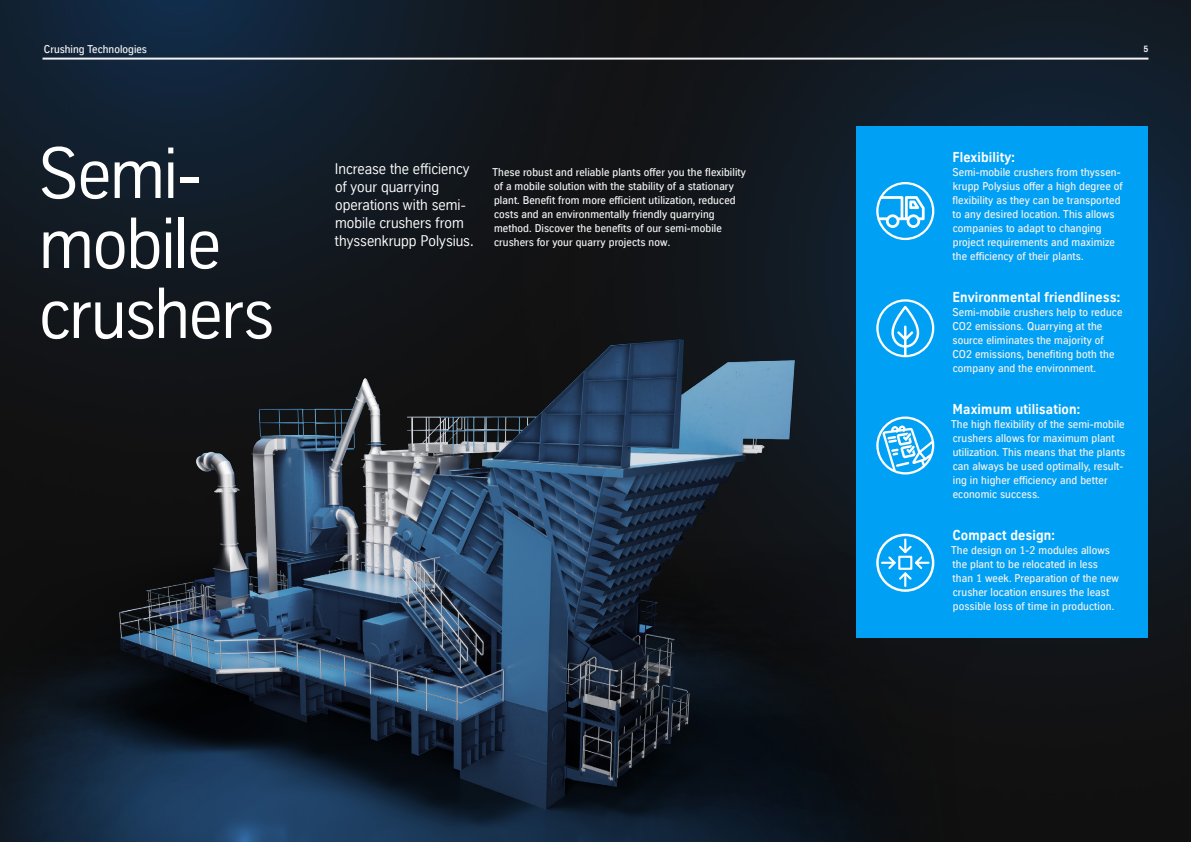
<style>
.page{position:relative;width:1191px;height:842px;background:#fff}
.page>*{position:absolute;margin:0;border:0;box-sizing:border-box;transform-origin:0 0}
.t1{font:70px/70px "TK Type";letter-spacing:-.02em;color:#fff}
.t2{font:15px/18px "TK Type";color:#fff}
.t3{font:700 14px "TK Type";letter-spacing:.01em;color:#fff}
.t4{font:500 11px/14px "TK Type";letter-spacing:.01em;color:#f2f2f2}
.t5{font:700 9px "TK Type";color:#f2f2f2}
</style>
<div class="page">
<img style="left:0;top:522px;width:980px;height:320px">
<img style="left:505px;top:0;width:686px;height:816px">
<img style="left:0;top:0;width:729px;height:522px">
<div style="left:856px;top:127px;width:292px;height:511px;background:#00a0f5"></div>
<svg style="left:876px;top:299px;width:58px;height:58px"></svg>
<svg style="left:876px;top:182px;width:58px;height:58px"></svg>
<svg style="left:876px;top:416px;width:58px;height:58px"></svg>
<svg style="left:876px;top:534px;width:58px;height:58px"></svg>
<div style="left:898px;top:556px;width:14px;height:14px;border:2px solid #fff"></div>
<p class="t4" style="left:44px;top:42px;width:105px">Crushing Technologies</p>
<p class="t5" style="left:1143px;top:44px;width:7px">5</p>
<h1 class="t1" style="left:39px;top:139px;width:237px">Semi&shy;mobile crushers</h1>
<h2 class="t2" style="left:335px;top:160px;width:141px">Increase the efficiency of your quarrying operations with semi&shy;mobile crushers from thyssenkrupp Polysius.</h2>
<p class="t4" style="left:492px;top:165px;width:255px">These robust and reliable plants offer you the flexibility of a mobile solution with the stability of a stationary plant. Benefit from more efficient utilization, reduced costs and an environmentally friendly quarrying method. Discover the benefits of our semi-mobile crushers for your quarry projects now.</p>
<p class="t3" style="left:952px;top:149px;width:64px">Flexibility:</p>
<p class="t4" style="left:952px;top:165px;width:172px">Semi-mobile crushers from thyssen&shy;krupp Polysius offer a high degree of flexibility as they can be transported to any desired location. This allows companies to adapt to changing project requirements and maximize the efficiency of their plants.</p>
<p class="t3" style="left:952px;top:289px;width:169px">Environmental friendliness:</p>
<p class="t4" style="left:952px;top:305px;width:171px">Semi-mobile crushers help to reduce CO2 emissions. Quarrying at the source eliminates the majority of CO2 emissions, benefiting both the company and the environment.</p>
<p class="t3" style="left:952px;top:401px;width:129px">Maximum utilisation:</p>
<p class="t4" style="left:951px;top:417px;width:175px">The high flexibility of the semi-mobile crushers allows for maximum plant utilization. This means that the plants can always be used optimally, result&shy;ing in higher efficiency and better economic success.</p>
<p class="t3" style="left:952px;top:527px;width:104px">Compact design:</p>
<p class="t4" style="left:951px;top:543px;width:169px">The design on 1-2 modules allows the plant to be relocated in less than 1 week. Preparation of the new crusher location ensures the least possible loss of time in production.</p>
</div>
